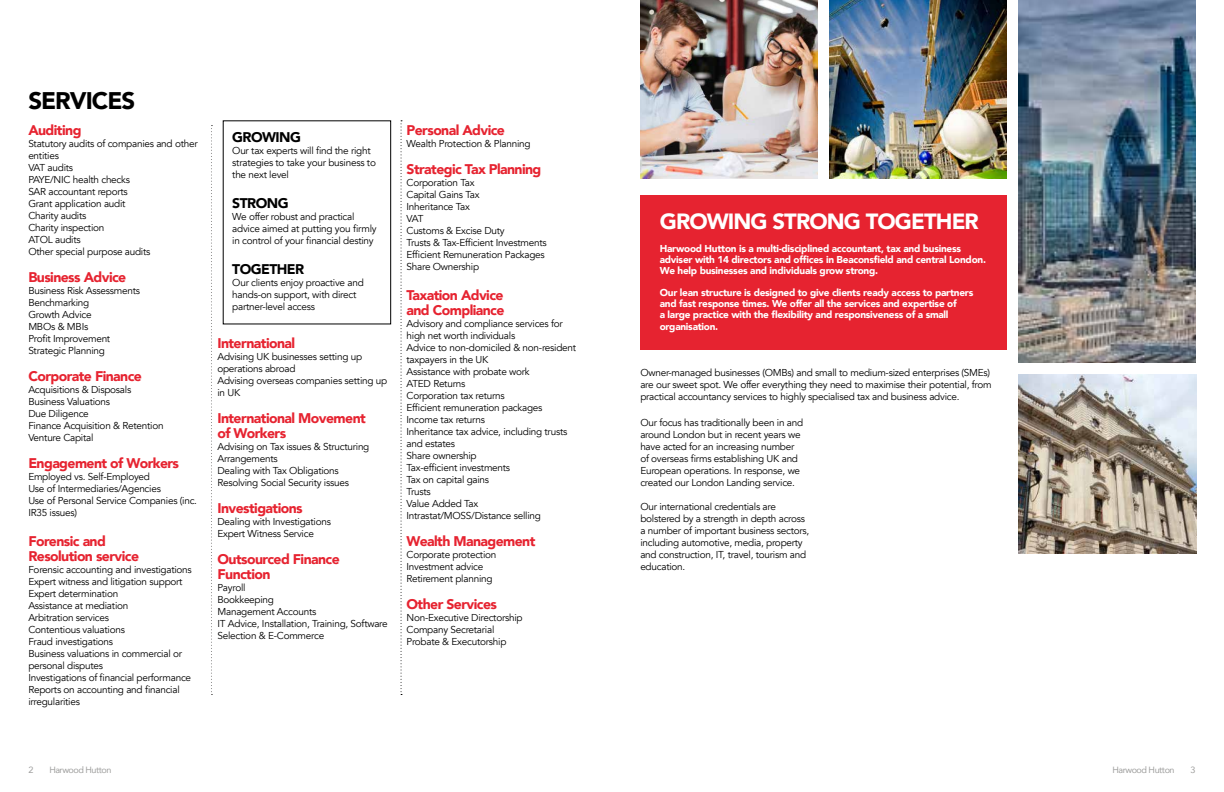
<style>
.page{position:relative;width:1224px;height:792px;background:#fff}
.page>*{position:absolute;margin:0;border:0;box-sizing:border-box;transform-origin:0 0}
.t1{font:900 24px "Avenir";letter-spacing:-.04em;color:#000}
.t2{font:900 22px "Avenir";letter-spacing:-.04em;color:#fff}
.t3{font:900 14px/15px "Avenir";letter-spacing:-.04em;color:#e62330}
.t4{font:900 14px "Avenir";letter-spacing:-.04em;color:#000}
.t5{font:10px/12px "Avenir";letter-spacing:-.025em;color:#000}
.t6{font:900 10px/11px "Avenir";letter-spacing:-.025em;color:#fff}
.t7{font:9px "Avenir";letter-spacing:-.05em;color:#9d9d9c}
</style>
<div class="page">
<img style="left:640px;top:0;width:177px;height:179px">
<img style="left:1019px;top:0;width:177px;height:362px">
<img style="left:1019px;top:374px;width:178px;height:180px">
<div style="left:640px;top:195px;width:367px;height:155px;background:#e62330"></div>
<img style="left:829px;top:0;width:178px;height:179px">
<svg style="left:211px;top:125px;width:1px;height:570px"></svg>
<svg style="left:401px;top:120px;width:1px;height:575px"></svg>
<h1 class="t1" style="left:28px;top:80px;width:109px">SERVICES</h1>
<h3 class="t3" style="left:28px;top:122px;width:55px">Auditing</h3>
<p class="t5" style="left:28px;top:138px;width:171px">Statutory audits of companies and other entities<br>VAT audits<br>PAYE/NIC health checks<br>SAR accountant reports<br>Grant application audit<br>Charity audits<br>Charity inspection<br>ATOL audits<br>Other special purpose audits</p>
<h3 class="t3" style="left:28px;top:269px;width:99px">Business Advice</h3>
<p class="t5" style="left:28px;top:285px;width:113px">Business Risk Assessments<br>Benchmarking<br>Growth Advice<br>MBOs &amp; MBIs<br>Profit Improvement<br>Strategic Planning</p>
<h3 class="t3" style="left:28px;top:368px;width:115px">Corporate Finance</h3>
<p class="t5" style="left:28px;top:384px;width:137px">Acquisitions &amp; Disposals<br>Business Valuations<br>Due Diligence<br>Finance Acquisition &amp; Retention<br>Venture Capital</p>
<h3 class="t3" style="left:28px;top:455px;width:152px">Engagement of Workers</h3>
<p class="t5" style="left:28px;top:471px;width:170px">Employed vs. Self-Employed<br>Use of Intermediaries/Agencies<br>Use of Personal Service Companies (inc.<br>IR35 issues)</p>
<h3 class="t3" style="left:28px;top:533px;width:112px">Forensic and<br>Resolution service</h3>
<p class="t5" style="left:28px;top:564px;width:165px">Forensic accounting and investigations<br>Expert witness and litigation support<br>Expert determination<br>Assistance at mediation<br>Arbitration services<br>Contentious valuations<br>Fraud investigations<br>Business valuations in commercial or personal disputes<br>Investigations of financial performance<br>Reports on accounting and financial irregularities</p>
<h3 class="t4" style="left:232px;top:126px;width:70px">GROWING</h3>
<p class="t5" style="left:232px;top:145px;width:145px">Our tax experts will find the right strategies to take your business to the next level</p>
<h3 class="t4" style="left:232px;top:192px;width:58px">STRONG</h3>
<p class="t5" style="left:232px;top:211px;width:146px">We offer robust and practical advice aimed at putting you firmly in control of your financial destiny</p>
<h3 class="t4" style="left:232px;top:258px;width:74px">TOGETHER</h3>
<p class="t5" style="left:232px;top:277px;width:133px">Our clients enjoy proactive and hands-on support, with direct partner-level access</p>
<h3 class="t3" style="left:217px;top:335px;width:79px">International</h3>
<p class="t5" style="left:217px;top:350px;width:171px">Advising UK businesses setting up operations abroad<br>Advising overseas companies setting up in UK</p>
<h3 class="t3" style="left:217px;top:410px;width:150px">International Movement of Workers</h3>
<p class="t5" style="left:217px;top:440px;width:153px">Advising on Tax issues &amp; Structuring<br>Arrangements<br>Dealing with Tax Obligations<br>Resolving Social Security issues</p>
<h3 class="t3" style="left:217px;top:500px;width:87px">Investigations</h3>
<p class="t5" style="left:217px;top:515px;width:115px">Dealing with Investigations<br>Expert Witness Service</p>
<h3 class="t3" style="left:217px;top:551px;width:124px">Outsourced Finance<br>Function</h3>
<p class="t5" style="left:217px;top:581px;width:172px">Payroll<br>Bookkeeping<br>Management Accounts<br>IT Advice, Installation, Training, Software<br>Selection &amp; E-Commerce</p>
<h3 class="t3" style="left:407px;top:122px;width:100px">Personal Advice</h3>
<p class="t5" style="left:407px;top:138px;width:126px">Wealth Protection &amp; Planning</p>
<h3 class="t3" style="left:407px;top:161px;width:136px">Strategic Tax Planning</h3>
<p class="t5" style="left:407px;top:177px;width:142px">Corporation Tax<br>Capital Gains Tax<br>Inheritance Tax<br>VAT<br>Customs &amp; Excise Duty<br>Trusts &amp; Tax-Efficient Investments<br>Efficient Remuneration Packages<br>Share Ownership</p>
<h3 class="t3" style="left:407px;top:287px;width:99px">Taxation Advice and Compliance</h3>
<p class="t5" style="left:407px;top:318px;width:171px">Advisory and compliance services for high net worth individuals<br>Advice to non-domiciled &amp; non-resident taxpayers in the UK<br>Assistance with probate work<br>ATED Returns<br>Corporation tax returns<br>Efficient remuneration packages<br>Income tax returns<br>Inheritance tax advice, including trusts and estates<br>Share ownership<br>Tax-efficient investments<br>Tax on capital gains<br>Trusts<br>Value Added Tax<br>Intrastat/MOSS/Distance selling</p>
<h3 class="t3" style="left:407px;top:533px;width:130px">Wealth Management</h3>
<p class="t5" style="left:407px;top:549px;width:91px">Corporate protection<br>Investment advice<br>Retirement planning</p>
<h3 class="t3" style="left:407px;top:596px;width:92px">Other Services</h3>
<p class="t5" style="left:407px;top:612px;width:118px">Non-Executive Directorship<br>Company Secretarial<br>Probate &amp; Executorship</p>
<h2 class="t2" style="left:660px;top:203px;width:321px">GROWING STRONG TOGETHER</h2>
<p class="t6" style="left:660px;top:243px;width:328px">Harwood Hutton is a multi-disciplined accountant, tax and business adviser with 14 directors and offices in Beaconsfield and central London.<br>We help businesses and individuals grow strong.</p>
<p class="t6" style="left:660px;top:287px;width:315px">Our lean structure is designed to give clients ready access to partners and fast response times. We offer all the services and expertise of<br>a large practice with the flexibility and responsiveness of a small</p>
<p class="t6" style="left:660px;top:321px;width:60px">organisation.</p>
<p class="t5" style="left:640px;top:366px;width:353px">Owner-managed businesses (OMBs) and small to medium-sized enterprises (SMEs) are our sweet spot. We offer everything they need to maximise their potential, from practical accountancy services to highly specialised tax and business advice.</p>
<p class="t5" style="left:640px;top:416px;width:164px">Our focus has traditionally been in and around London but in recent years we have acted for an increasing number of overseas firms establishing UK and European operations. In response, we created our London Landing service.</p>
<p class="t5" style="left:640px;top:500px;width:170px">Our international credentials are bolstered by a strength in depth across a number of important business sectors, including automotive, media, property and construction, IT, travel, tourism and education.</p>
<p class="t7" style="left:28px;top:762px;width:7px">2</p>
<p class="t7" style="left:49px;top:762px;width:64px">Harwood Hutton</p>
<p class="t7" style="left:1113px;top:762px;width:64px">Harwood Hutton</p>
<p class="t7" style="left:1191px;top:762px;width:7px">3</p>
</div>
